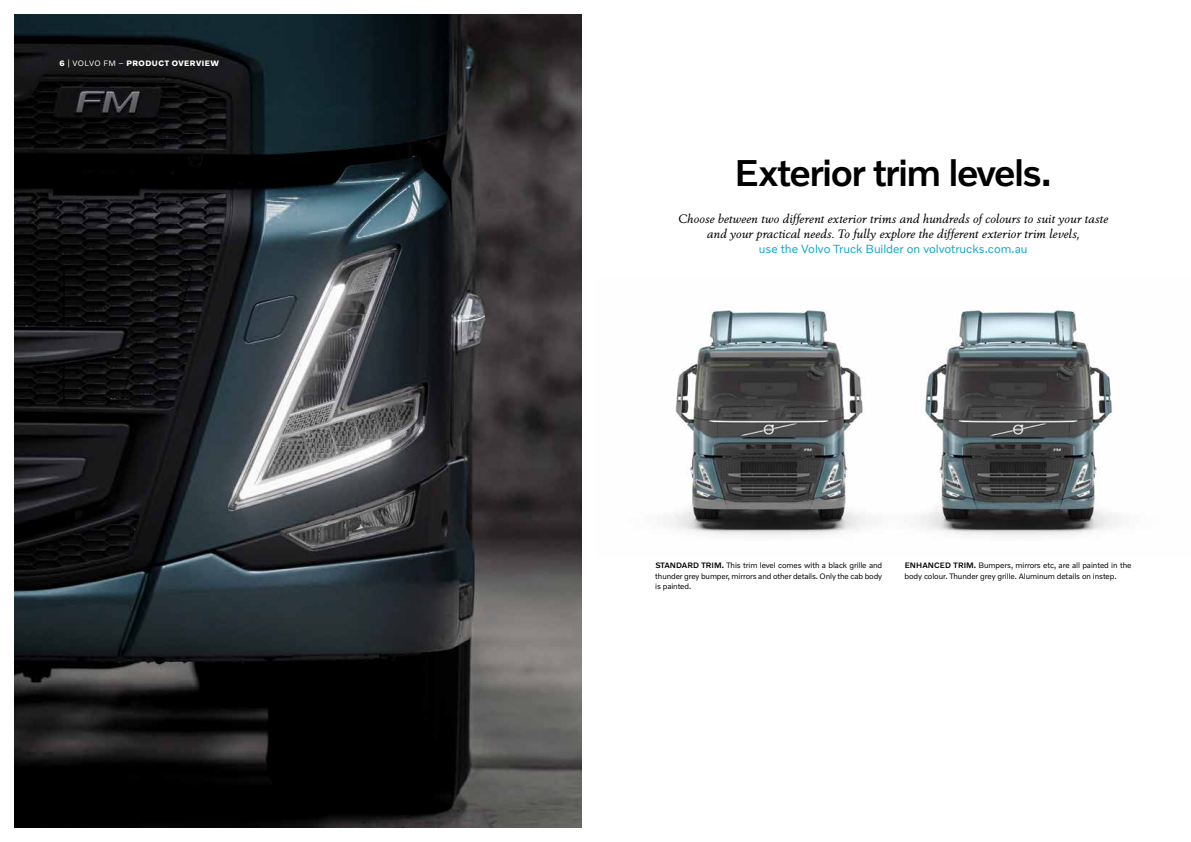
<style>
.page{position:relative;width:1191px;height:842px;background:#fff}
.page>*{position:absolute;margin:0;border:0;box-sizing:border-box;transform-origin:0 0}
.t1{font:500 38px "Volvo Novum";letter-spacing:-.045em;color:#000}
.t2{font:italic 12px/15px "Volvo Serif Pro";letter-spacing:.02em;color:#000;text-align:center}
.t3{font:12px "Volvo Novum";letter-spacing:-.005em;color:#16a6c9}
.t4{font:8px/10.5px "Volvo Novum";letter-spacing:-.01em;color:#000;text-align:justify}
.t5{font:700 8px "Volvo Novum";letter-spacing:.06em;color:#fff}
.s1{font-weight:400}
.s2{font-weight:500}
</style>
<div class="page">
<img style="left:14px;top:14px;width:567px;height:814px">
<img style="left:669px;top:310px;width:449px;height:227px">
<p class="t5" style="left:60px;top:58px;width:161px">6 <span class="s1">| VOLVO FM –</span> PRODUCT OVERVIEW</p>
<h1 class="t1" style="left:734px;top:148px;width:319px">Exterior trim levels.</h1>
<h2 class="t2" style="left:678px;top:212px;width:432px">Choose between two different exterior trims and hundreds of colours to suit your taste and your practical needs. To fully explore the different exterior trim levels,</h2>
<h2 class="t3" style="left:759px;top:241px;width:270px">use the Volvo Truck Builder on volvotrucks.com.au</h2>
<p class="t4" style="left:655px;top:560px;width:228px"><span class="s2">STANDARD TRIM.</span> This trim level comes with a black grille and thunder grey bumper, mirrors and other details. Only the cab body is painted.</p>
<p class="t4" style="left:904px;top:560px;width:228px"><span class="s2">ENHANCED TRIM.</span> Bumpers, mirrors etc, are all painted in the body colour. Thunder grey grille. Aluminum details on instep.</p>
</div>
